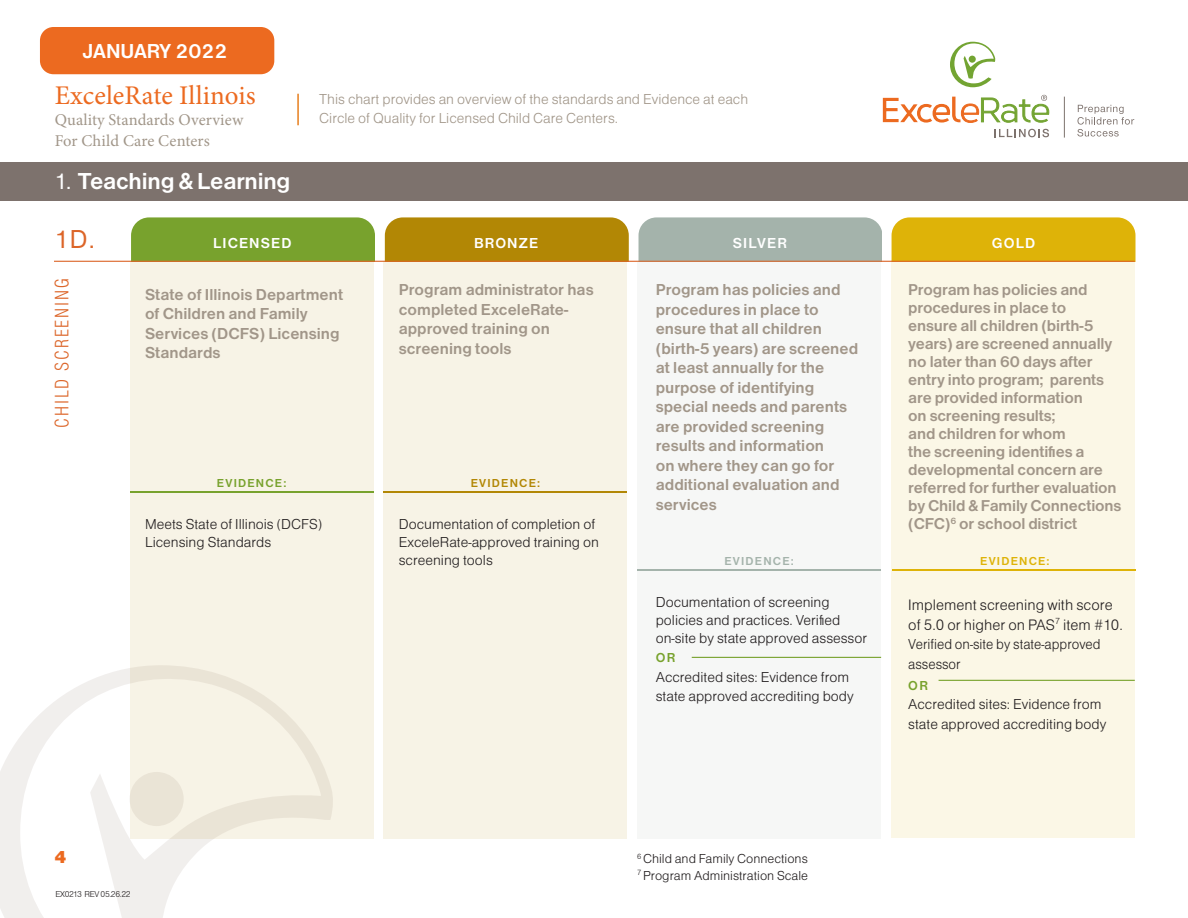
<style>
.page{position:relative;width:1188px;height:918px;background:#fff}
.page>*{position:absolute;margin:0;border:0;box-sizing:border-box;transform-origin:0 0}
.t1{font:27px "Minion Pro";letter-spacing:.005em;color:#ec6a20}
.t2{font:27px "Helvetica Rmn";color:#dc6528}
.t3{font:24px "Helvetica Mdm";letter-spacing:-.01em;color:#fff}
.t4{font:21px "Helvetica Mdm";color:#fff}
.t5{font:300 condensed 18px "Helvetica";letter-spacing:.1em;color:#dc6528}
.t6{font:18px "Helvetica Bld";color:#ec6a20}
.t7{font:16.5px/19.5px "Helvetica Mdm";color:#a19689}
.t8{font:16.5px/21px "Minion Pro";letter-spacing:.005em;color:#a19689}
.t9{font:16.35px/18px "Helvetica Mdm";letter-spacing:-.01em;color:#a19689}
.t10{font:15.75px/19.5px "Helvetica Lgt";color:#231f20}
.t11{font:15px/18px "Helvetica Lgt";color:#231f20}
.t12{font:15px/19.5px "Helvetica Lgt";color:#a19689}
.t13{font:15px/19.5px "Helvetica Lgt";color:#231f20;scale:.95 1}
.t14{font:15px "Helvetica Mdm";letter-spacing:.075em;color:#fff}
.t15{font:13.5px "Helvetica Lgt";color:#231f20}
.t16{font:13.5px "Helvetica Mdm";color:#78a22d}
.t17{font:12px "Helvetica Mdm";letter-spacing:.1em;color:#78a22d}
.t18{font:12px "Helvetica Mdm";letter-spacing:.1em;color:#b28705}
.t19{font:12px "Helvetica Mdm";letter-spacing:.1em;color:#a4b3ab}
.t20{font:12px "Helvetica Mdm";letter-spacing:.1em;color:#deb308}
.t21{font:8.85px "Helvetica Lgt";letter-spacing:-.04em;color:#231f20}
.s1{font-family:"Helvetica Rmn"}
</style>
<div class="page">
<div style="left:40px;top:27px;width:234px;height:47px;background:#ec6a20;border-radius:14px"></div>
<svg style="left:0;top:668px;width:334px;height:250px"></svg>
<svg style="left:1077px;top:105px;width:57px;height:32px"></svg>
<svg style="left:995px;top:129px;width:54px;height:8px"></svg>
<hr style="left:1064px;top:97px;width:1px;height:41px;background:#7d726d">
<svg style="left:950px;top:42px;width:45px;height:45px"></svg>
<svg style="left:883px;top:95px;width:166px;height:28px"></svg>
<div style="left:131px;top:217px;width:243px;height:44px;background:#78a22d"></div>
<div style="left:892px;top:217px;width:243px;height:44px;background:#deb308"></div>
<div style="left:385px;top:217px;width:243px;height:44px;background:#b28705"></div>
<div style="left:639px;top:217px;width:243px;height:44px;background:#a4b3ab"></div>
<hr style="left:297px;top:94px;width:2px;height:31px;background:#e77f1e">
<div style="left:130px;top:261px;width:244px;height:577px;background:linear-gradient(to bottom,#f8f4e7,#f4f0e3)"></div>
<hr style="left:130px;top:491px;width:244px;height:1px;background:#78a22d">
<div style="left:891px;top:261px;width:244px;height:577px;background:#fbf7e6"></div>
<div style="left:0;top:162px;width:1188px;height:39px;background:#7d726d"></div>
<hr style="left:54px;top:261px;width:1081px;height:1px;background:#dc6528">
<div style="left:384px;top:261px;width:243px;height:577px;background:#f7f3e6"></div>
<div style="left:637px;top:261px;width:244px;height:577px;background:#f6f7f6"></div>
<hr style="left:384px;top:491px;width:243px;height:1px;background:#b28705">
<hr style="left:637px;top:569px;width:244px;height:1px;background:#a4b3ab">
<hr style="left:939px;top:680px;width:196px;height:1px;background:#78a22d">
<hr style="left:892px;top:569px;width:244px;height:1px;background:#deb308">
<hr style="left:692px;top:657px;width:189px;height:1px;background:#78a22d">
<p class="t4" style="left:83px;top:37px;width:146px">JANUARY 2022</p>
<h1 class="t1" style="left:55px;top:77px;width:202px">ExceleRate Illinois</h1>
<p class="t8" style="left:55px;top:109px;width:190px">Quality Standards Overview<br>For Child Care Centers</p>
<p class="t3" style="left:54px;top:165px;width:238px"><span class="s1">1.</span> Teaching &amp; Learning</p>
<p class="t12" style="left:319px;top:90px;width:430px">This chart provides an overview of the standards and Evidence at each<br>Circle of Quality for Licensed Child Care Centers.</p>
<p class="t2" style="left:54px;top:221px;width:43px">1D.</p>
<p class="t14" style="left:213px;top:233px;width:80px">LICENSED</p>
<p class="t14" style="left:474px;top:233px;width:66px">BRONZE</p>
<p class="t14" style="left:733px;top:233px;width:56px">SILVER</p>
<p class="t14" style="left:992px;top:233px;width:45px">GOLD</p>
<p class="t5" style="left:51px;top:428px;width:151px;rotate:-90deg">CHILD SCREENING</p>
<p class="t7" style="left:145px;top:286px;width:200px">State of Illinois Department of Children and Family<br>Services (DCFS) Licensing<br>Standards</p>
<p class="t17" style="left:217px;top:475px;width:71px">EVIDENCE:</p>
<p class="t11" style="left:145px;top:516px;width:179px">Meets State of Illinois (DCFS)<br>Licensing Standards</p>
<p class="t7" style="left:399px;top:281px;width:196px">Program administrator has completed ExceleRate&shy;approved training on screening tools</p>
<p class="t7" style="left:656px;top:281px;width:204px">Program has policies and procedures in place to ensure that all children (birth-5 years) are screened at least annually for the purpose of identifying special needs and parents are provided screening results and information<br>on where they can go for additional evaluation and services</p>
<p class="t18" style="left:471px;top:475px;width:71px">EVIDENCE:</p>
<p class="t11" style="left:399px;top:516px;width:202px">Documentation of completion of<br>ExceleRate-approved training on screening tools</p>
<p class="t19" style="left:724px;top:553px;width:71px">EVIDENCE:</p>
<p class="t9" style="left:908px;top:282px;width:215px">Program has policies and procedures in place to<br>ensure all children (birth-5 years) are screened annually no later than 60 days after entry into program; parents are provided information<br>on screening results;<br>and children for whom<br>the screening identifies a developmental concern are referred for further evaluation by Child &amp; Family Connections (CFC)<sup>6</sup> or school district</p>
<p class="t20" style="left:980px;top:553px;width:71px">EVIDENCE:</p>
<p class="t11" style="left:656px;top:594px;width:213px">Documentation of screening policies and practices. Verified on-site by state approved assessor</p>
<p class="t16" style="left:656px;top:649px;width:21px">OR</p>
<p class="t11" style="left:656px;top:668px;width:199px;line-height:19.5px">Accredited sites: Evidence from state approved accrediting body</p>
<p class="t10" style="left:908px;top:596px;width:216px">Implement screening with score of 5.0 or higher on PAS<sup>7</sup> item #10.</p>
<p class="t13" style="left:908px;top:636px;width:204px">Verified on-site by state-approved assessor</p>
<p class="t16" style="left:908px;top:676px;width:21px">OR</p>
<p class="t11" style="left:908px;top:696px;width:199px;line-height:19.5px">Accredited sites: Evidence from state approved accrediting body</p>
<p class="t6" style="left:54px;top:845px;width:14px">4</p>
<p class="t15" style="left:637px;top:850px;width:172px"><sup>6</sup> Child and Family Connections</p>
<p class="t15" style="left:637px;top:866px;width:172px"><sup>7</sup> Program Administration Scale</p>
<p class="t21" style="left:56px;top:888px;width:77px">EX0213 REV 05.26.22</p>
</div>
